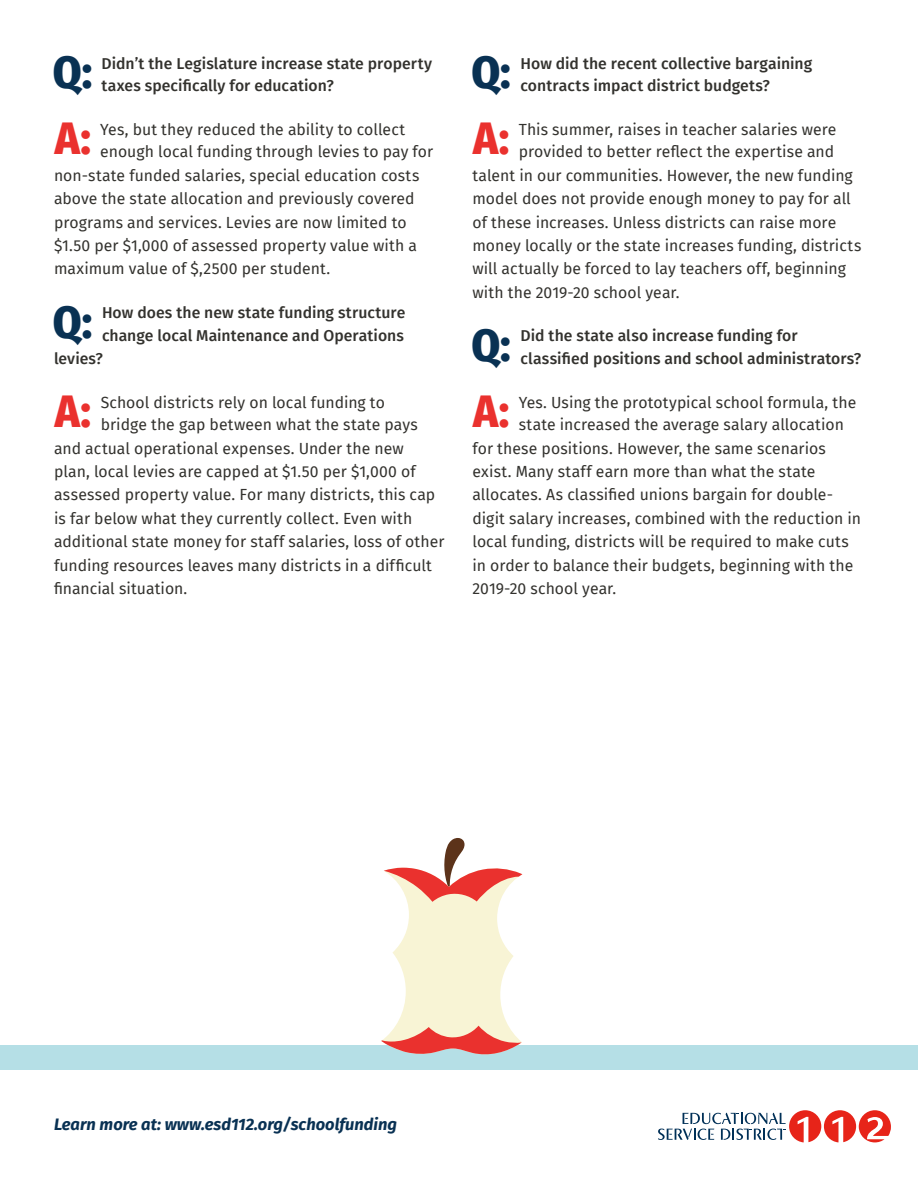
<style>
.page{position:relative;width:918px;height:1188px;background:#fff}
.page>*{position:absolute;margin:0;border:0;box-sizing:border-box;transform-origin:0 0}
.t1{font:800 45.9px "Fira Sans Condensed";color:#093153}
.t2{font:800 45.9px "Fira Sans Condensed";color:#ea312e}
.t3{font:italic 700 16.5px "Fira Sans";color:#093153}
.t4{font:15.75px "Fira Sans";letter-spacing:.005em;color:#33322e}
.t5{font:500 15.75px/22.5px "Fira Sans";letter-spacing:.005em;color:#33322e}
</style>
<div class="page">
<svg style="left:658px;top:1110px;width:233px;height:32px"></svg>
<div style="left:0;top:1045px;width:918px;height:25px;background:#b5dfe6"></div>
<svg style="left:381px;top:838px;width:141px;height:217px"></svg>
<p class="t1" style="left:53px;top:33px;width:41px">Q:</p>
<p class="t5" style="left:102px;top:51px;width:332px">Didn’t the Legislature increase state property taxes specifically for education?</p>
<p class="t2" style="left:55px;top:99px;width:38px">A:</p>
<p class="t4" style="left:100px;top:117px;width:307px">Yes, but they reduced the ability to collect</p>
<p class="t4" style="left:100px;top:140px;width:334px">enough local funding through levies to pay for</p>
<p class="t4" style="left:54px;top:163px;width:367px">non-state funded salaries, special education costs</p>
<p class="t4" style="left:54px;top:187px;width:362px">above the state allocation and previously covered</p>
<p class="t4" style="left:54px;top:210px;width:354px">programs and services. Levies are now limited to</p>
<p class="t4" style="left:54px;top:234px;width:365px">$1.50 per $1,000 of assessed property value with a</p>
<p class="t4" style="left:54px;top:257px;width:278px">maximum value of $,2500 per student.</p>
<p class="t1" style="left:53px;top:282px;width:41px">Q:</p>
<p class="t5" style="left:102px;top:301px;width:305px">How does the new state funding structure</p>
<p class="t5" style="left:102px;top:323px;width:303px">change local Maintenance and Operations</p>
<p class="t5" style="left:54px;top:346px;width:51px">levies?</p>
<p class="t2" style="left:55px;top:372px;width:38px">A:</p>
<p class="t4" style="left:101px;top:390px;width:286px">School districts rely on local funding to</p>
<p class="t4" style="left:101px;top:413px;width:319px">bridge the gap between what the state pays</p>
<p class="t4" style="left:54px;top:436px;width:351px">and actual operational expenses. Under the new</p>
<p class="t4" style="left:54px;top:460px;width:363px">plan, local levies are capped at $1.50 per $1,000 of</p>
<p class="t4" style="left:54px;top:483px;width:383px">assessed property value. For many districts, this cap</p>
<p class="t4" style="left:54px;top:506px;width:360px">is far below what they currently collect. Even with</p>
<p class="t4" style="left:54px;top:530px;width:392px">additional state money for staff salaries, loss of other</p>
<p class="t4" style="left:54px;top:553px;width:379px">funding resources leaves many districts in a difficult</p>
<p class="t4" style="left:54px;top:577px;width:135px">financial situation.</p>
<p class="t1" style="left:471px;top:33px;width:41px">Q:</p>
<p class="t5" style="left:521px;top:51px;width:293px">How did the recent collective bargaining contracts impact district budgets?</p>
<p class="t2" style="left:473px;top:99px;width:38px">A:</p>
<p class="t4" style="left:519px;top:117px;width:319px">This summer, raises in teacher salaries were</p>
<p class="t4" style="left:519px;top:140px;width:317px">provided to better reflect the expertise and</p>
<p class="t4" style="left:472px;top:163px;width:382px">talent in our communities. However, the new funding</p>
<p class="t4" style="left:472px;top:187px;width:380px">model does not provide enough money to pay for all</p>
<p class="t4" style="left:472px;top:210px;width:365px">of these increases. Unless districts can raise more</p>
<p class="t4" style="left:472px;top:234px;width:390px">money locally or the state increases funding, districts</p>
<p class="t4" style="left:472px;top:257px;width:375px">will actually be forced to lay teachers off, beginning</p>
<p class="t4" style="left:472px;top:280px;width:209px">with the 2019-20 school year.</p>
<p class="t1" style="left:471px;top:305px;width:41px">Q:</p>
<p class="t5" style="left:521px;top:324px;width:342px">Did the state also increase funding for classified positions and school administrators?</p>
<p class="t2" style="left:473px;top:372px;width:38px">A:</p>
<p class="t4" style="left:519px;top:390px;width:339px">Yes. Using the prototypical school formula, the</p>
<p class="t4" style="left:519px;top:413px;width:327px">state increased the average salary allocation</p>
<p class="t4" style="left:472px;top:436px;width:355px">for these positions. However, the same scenarios</p>
<p class="t4" style="left:472px;top:460px;width:345px">exist. Many staff earn more than what the state</p>
<p class="t4" style="left:472px;top:483px;width:362px">allocates. As classified unions bargain for double-</p>
<p class="t4" style="left:472px;top:506px;width:390px">digit salary increases, combined with the reduction in</p>
<p class="t4" style="left:472px;top:530px;width:378px">local funding, districts will be required to make cuts</p>
<p class="t4" style="left:472px;top:553px;width:382px">in order to balance their budgets, beginning with the</p>
<p class="t4" style="left:472px;top:577px;width:145px">2019-20 school year.</p>
<p class="t3" style="left:54px;top:1111px;width:344px">Learn more at: www.esd112.org/schoolfunding</p>
</div>
